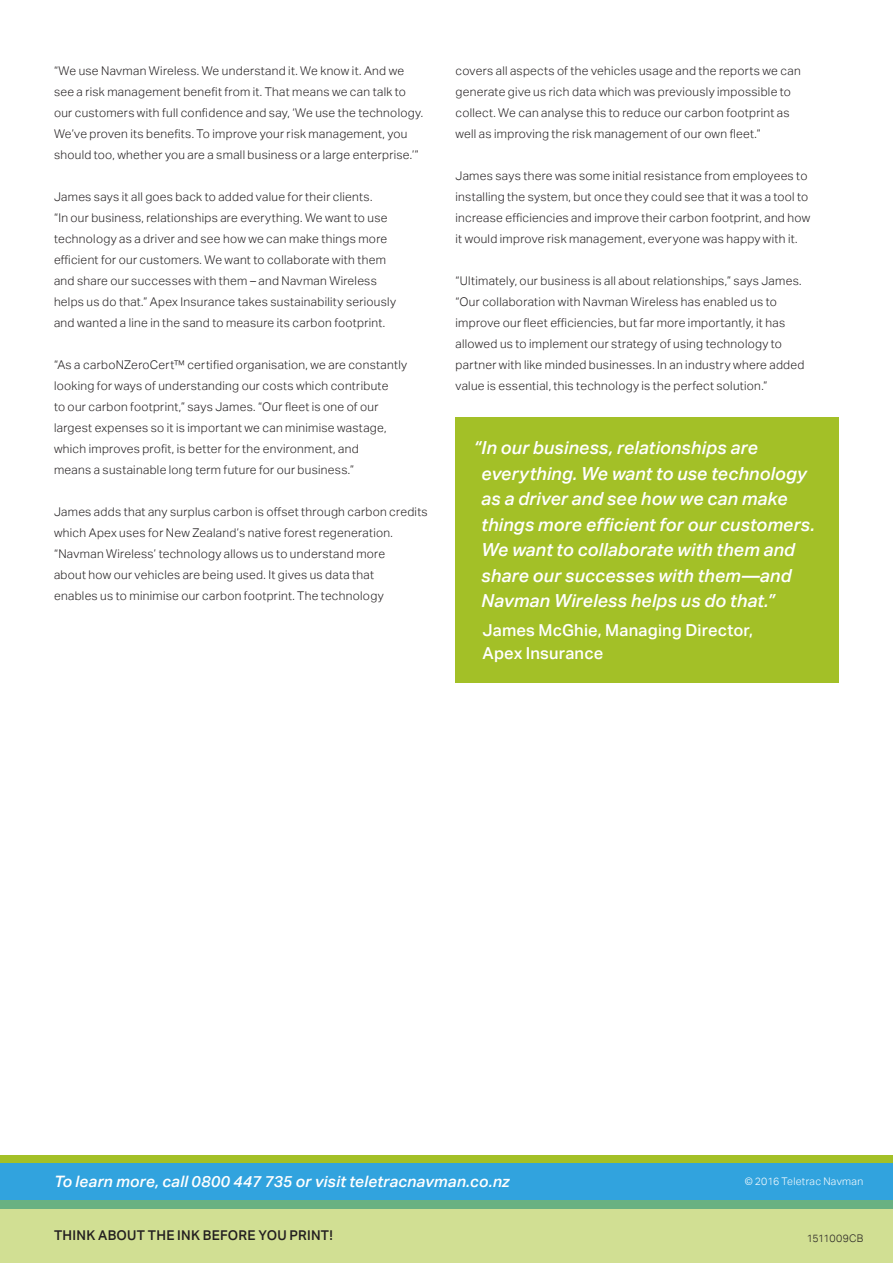
<style>
.page{position:relative;width:893px;height:1263px;background:#fff}
.page>*{position:absolute;margin:0;border:0;box-sizing:border-box;transform-origin:0 0}
.CsStdy-CallOut{font:italic 500 18px/25.5px "Aktiv Grotesk";color:#fff}
.CsStdy-CallOut_Attri{font:500 16.5px/22.5px "Aktiv Grotesk";letter-spacing:.01em;color:#fff}
.t1{font:italic 500 15.75px "Aktiv Grotesk";letter-spacing:.01em;color:#fff}
.t2{font:500 13.5px "Aktiv Grotesk";letter-spacing:.02em;color:#231f20}
.CsStdy-Body_Copy{font:300 12px/21px "Aktiv Grotesk";letter-spacing:.025em;color:#231f20}
.folio-Locations{font:300 10.5px "Aktiv Grotesk";letter-spacing:.03em;color:#fff}
.t3{font:300 10.5px "Aktiv Grotesk";letter-spacing:-.005em;color:#231f20}
</style>
<div class="page">
<div style="left:455px;top:417px;width:384px;height:266px;background:#a3c027"></div>
<div style="left:0;top:1162px;width:893px;height:47px;background:#31a3de"></div>
<svg style="left:0;top:1200px;width:893px;height:63px;background:#c2d890"></svg>
<div style="left:0;top:1155px;width:893px;height:7px;background:#a3c027"></div>
<p class="CsStdy-Body_Copy" style="left:54px;top:60px;width:371px">“We use Navman Wireless. We understand it. We know it. And we see a risk management benefit from it. That means we can talk to our customers with full confidence and say, ‘We use the technology.<br>We’ve proven its benefits. To improve your risk management, you should too, whether you are a small business or a large enterprise.’”</p>
<p class="CsStdy-Body_Copy" style="left:54px;top:186px;width:344px">James says it all goes back to added value for their clients.<br>“In our business, relationships are everything. We want to use technology as a driver and see how we can make things more efficient for our customers. We want to collaborate with them and share our successes with them – and Navman Wireless helps us do that.” Apex Insurance takes sustainability seriously and wanted a line in the sand to measure its carbon footprint.</p>
<p class="CsStdy-Body_Copy" style="left:54px;top:354px;width:355px">“As a carboNZeroCert™ certified organisation, we are constantly looking for ways of understanding our costs which contribute<br>to our carbon footprint,” says James. “Our fleet is one of our largest expenses so it is important we can minimise wastage, which improves profit, is better for the environment, and<br>means a sustainable long term future for our business.”</p>
<p class="CsStdy-Body_Copy" style="left:54px;top:501px;width:375px">James adds that any surplus carbon is offset through carbon credits which Apex uses for New Zealand’s native forest regeneration.</p>
<p class="CsStdy-Body_Copy" style="left:54px;top:543px;width:333px">“Navman Wireless’ technology allows us to understand more about how our vehicles are being used. It gives us data that enables us to minimise our carbon footprint. The technology</p>
<p class="CsStdy-Body_Copy" style="left:455px;top:60px;width:347px">covers all aspects of the vehicles usage and the reports we can generate give us rich data which was previously impossible to collect. We can analyse this to reduce our carbon footprint as well as improving the risk management of our own fleet.”</p>
<p class="CsStdy-Body_Copy" style="left:455px;top:165px;width:356px">James says there was some initial resistance from employees to installing the system, but once they could see that it was a tool to increase efficiencies and improve their carbon footprint, and how it would improve risk management, everyone was happy with it.</p>
<p class="CsStdy-Body_Copy" style="left:455px;top:270px;width:350px">“Ultimately, our business is all about relationships,” says James. “Our collaboration with Navman Wireless has enabled us to improve our fleet efficiencies, but far more importantly, it has allowed us to implement our strategy of using technology to partner with like minded businesses. In an industry where added value is essential, this technology is the perfect solution.”</p>
<p class="CsStdy-CallOut" style="left:481px;top:435px;width:335px;text-indent:-8px">“In our business, relationships are everything. We want to use technology as a driver and see how we can make things more efficient for our customers.<br>We want to collaborate with them and share our successes with them—and Navman Wireless helps us do that.”</p>
<p class="CsStdy-CallOut_Attri" style="left:482px;top:619px;width:272px">James McGhie, Managing Director,<br>Apex Insurance</p>
<p class="t1" style="left:54px;top:1172px;width:457px">To learn more, call 0800 447 735 or visit teletracnavman.co.nz</p>
<p class="t2" style="left:54px;top:1227px;width:280px">THINK ABOUT THE INK BEFORE YOU PRINT!</p>
<p class="folio-Locations" style="left:745px;top:1175px;width:120px">© 2016 Teletrac Navman</p>
<p class="t3" style="left:807px;top:1232px;width:58px">1511009CB</p>
</div>
